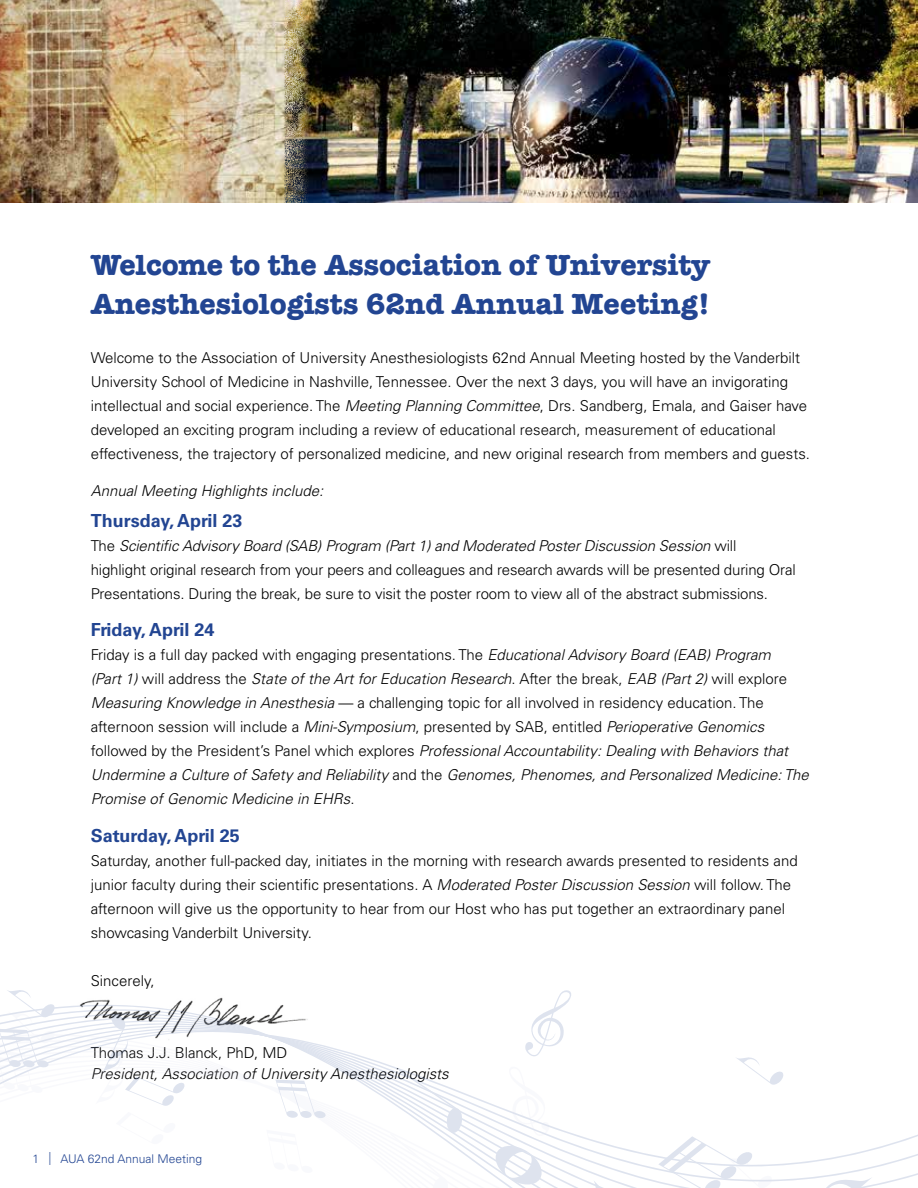
<style>
.page{position:relative;width:918px;height:1188px;background:#fff}
.page>*{position:absolute;margin:0;border:0;box-sizing:border-box;transform-origin:0 0}
.t1{font:700 30px/39px "American Typewriter";color:#224592}
.t2{font:700 18px "Univers LT Std";color:#224592}
.t3{font:300 15px/24px "Univers LT Std";color:#000}
.t4{font:italic 300 15px/24px "Univers LT Std";color:#000}
.t5{font:300 12px "Univers LT Std";color:#224592}
.s1{font-style:italic}
.s2{font-style:normal}
.s3{font-weight:100;font-stretch:ultra-condensed;font-size:18px}
</style>
<div class="page">
<img style="left:310px;top:0;width:608px;height:202px">
<img style="left:0;top:0;width:310px;height:202px">
<svg style="left:0;top:990px;width:918px;height:198px"></svg>
<h1 class="t1" style="left:91px;top:244px;width:621px">Welcome to the Association of University<br>Anesthesiologists 62nd Annual Meeting!</h1>
<p class="t3" style="left:91px;top:345px;width:721px">Welcome to the Association of University Anesthesiologists 62nd Annual Meeting hosted by the Vanderbilt University School of Medicine in Nashville, Tennessee. Over the next 3 days, you will have an invigorating intellectual and social experience. The <span class="s1">Meeting Planning Committee</span>, Drs. Sandberg, Emala, and Gaiser have developed an exciting program including a review of educational research, measurement of educational effectiveness, the trajectory of personalized medicine, and new original research from members and guests.</p>
<p class="t4" style="left:91px;top:479px;width:234px">Annual Meeting Highlights include:</p>
<p class="t2" style="left:91px;top:510px;width:153px">Thursday, April 23</p>
<p class="t3" style="left:91px;top:534px;width:707px">The <span class="s1">Scientific Advisory Board (SAB) Program (Part 1) and Moderated Poster Discussion Session</span> will<br>highlight original research from your peers and colleagues and research awards will be presented during Oral<br>Presentations. During the break, be sure to visit the poster room to view all of the abstract submissions.</p>
<p class="t2" style="left:91px;top:619px;width:125px">Friday, April 24</p>
<p class="t4" style="left:91px;top:643px;width:720px"><span class="s2">Friday is a full day packed with engaging presentations. The</span> Educational Advisory Board (EAB) Program<br>(Part 1) <span class="s2">will address the</span> State of the Art for Education Research<span class="s2">. After the break,</span> EAB (Part 2) <span class="s2">will explore </span>Measuring Knowledge in Anesthesia <span class="s2">— a challenging topic for all involved in residency education. The afternoon session will include a</span> Mini-Symposium<span class="s2">, presented by SAB, entitled</span> Perioperative Genomics <span class="s2">followed by the President’s Panel which explores</span> Professional Accountability: Dealing with Behaviors that Undermine a Culture of Safety and Reliability <span class="s2">and the</span> Genomes, Phenomes, and Personalized Medicine: The Promise of Genomic Medicine in EHRs<span class="s2">.</span></p>
<p class="t2" style="left:91px;top:825px;width:151px">Saturday, April 25</p>
<p class="t3" style="left:91px;top:849px;width:709px">Saturday, another full-packed day, initiates in the morning with research awards presented to residents and junior faculty during their scientific presentations. A <span class="s1">Moderated Poster Discussion Session</span> will follow. The afternoon will give us the opportunity to hear from our Host who has put together an extraordinary panel showcasing Vanderbilt University.</p>
<p class="t3" style="left:91px;top:969px;width:65px">Sincerely,</p>
<p class="t3" style="left:91px;top:1041px;width:198px">Thomas J.J. Blanck, PhD, MD</p>
<p class="t4" style="left:91px;top:1062px;width:359px">President, Association of University Anesthesiologists</p>
<p class="t5" style="left:32px;top:1152px;width:171px">1 <span class="s3">l</span> AUA 62nd Annual Meeting</p>
</div>
